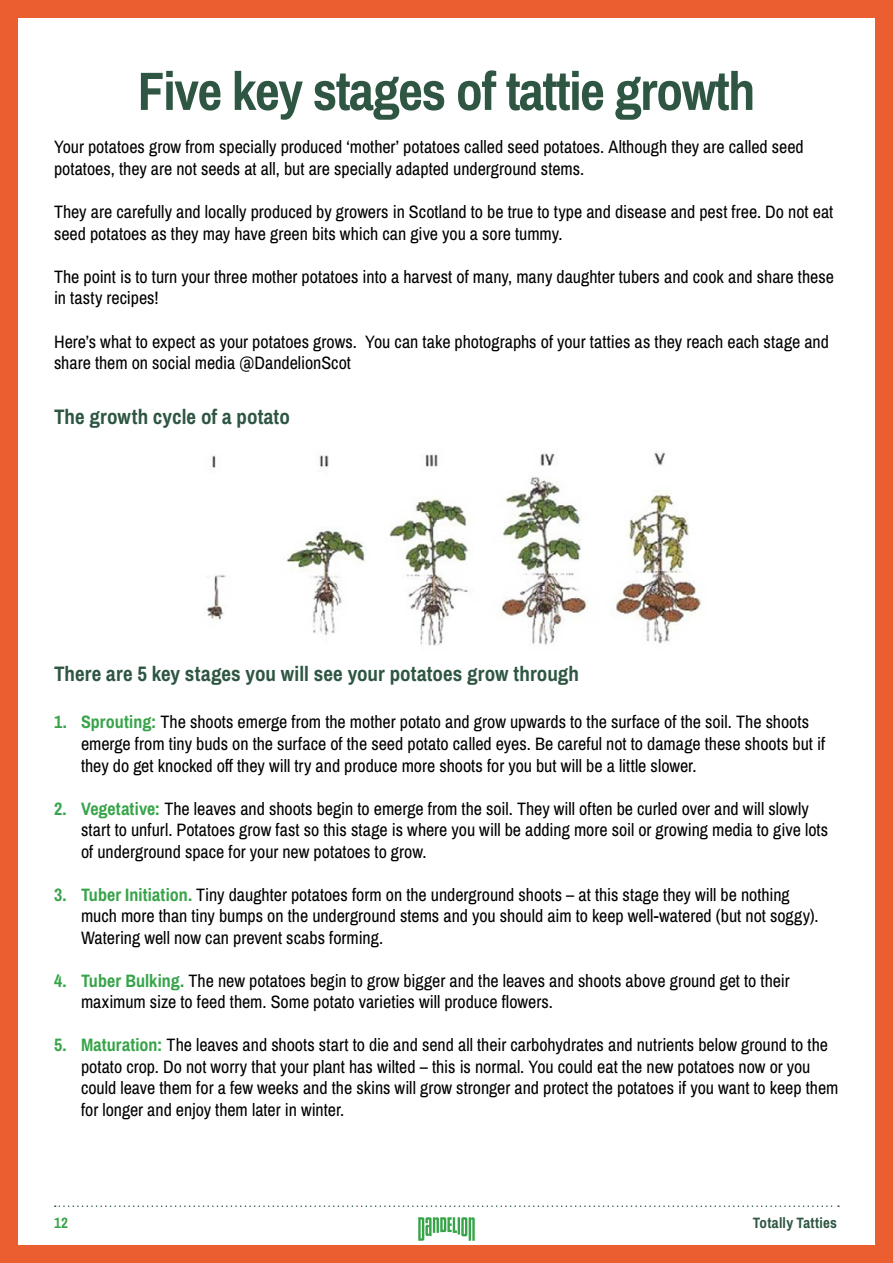
<style>
.page{position:relative;width:893px;height:1263px;background:#fff}
.page>*{position:absolute;margin:0;border:0;box-sizing:border-box;transform-origin:0 0}
.t1{font:700 54px "Archivo Narrow";letter-spacing:-.025em;color:#2e5642}
.t2{font:700 21px "Archivo Narrow";letter-spacing:.005em;color:#2e5642}
.t3{font:18px/21.6px "Archivo Narrow";color:#000}
.t4{font:700 15px "Archivo Narrow";letter-spacing:.015em;color:#2e5642}
.t5{font:700 15px "Archivo Narrow";color:#37a449}
.s1{font-weight:700;color:#37a449}
</style>
<div class="page">
<svg style="left:55px;top:1205px;width:784px;height:2px"></svg>
<svg style="left:418px;top:1217px;width:57px;height:24px"></svg>
<img style="left:206px;top:452px;width:495px;height:194px">
<div style="left:0;top:0;width:893px;height:1263px;border:18px solid #eb5e2f"></div>
<h1 class="t1" style="left:138px;top:53px;width:619px">Five key stages of tattie growth</h1>
<p class="t3" style="left:54px;top:136px;width:751px">Your potatoes grow from specially produced ‘mother’ potatoes called seed potatoes. Although they are called seed potatoes, they are not seeds at all, but are specially adapted underground stems.</p>
<p class="t3" style="left:54px;top:200px;width:781px">They are carefully and locally produced by growers in Scotland to be true to type and disease and pest free. Do not eat seed potatoes as they may have green bits which can give you a sore tummy.</p>
<p class="t3" style="left:54px;top:265px;width:781px">The point is to turn your three mother potatoes into a harvest of many, many daughter tubers and cook and share these in tasty recipes!</p>
<p class="t3" style="left:54px;top:330px;width:776px">Here’s what to expect as your potatoes grows. You can take photographs of your tatties as they reach each stage and share them on social media @DandelionScot</p>
<p class="t2" style="left:54px;top:402px;width:237px">The growth cycle of a potato</p>
<p class="t2" style="left:54px;top:659px;width:527px">There are 5 key stages you will see your potatoes grow through</p>
<p class="t3" style="left:81px;top:711px;width:746px;text-indent:-27px"><span class="s1">1. Sprouting:</span> The shoots emerge from the mother potato and grow upwards to the surface of the soil. The shoots emerge from tiny buds on the surface of the seed potato called eyes. Be careful not to damage these shoots but if they do get knocked off they will try and produce more shoots for you but will be a little slower.</p>
<p class="t3" style="left:81px;top:797px;width:749px;text-indent:-27px"><span class="s1">2. Vegetative:</span> The leaves and shoots begin to emerge from the soil. They will often be curled over and will slowly start to unfurl. Potatoes grow fast so this stage is where you will be adding more soil or growing media to give lots of underground space for your new potatoes to grow.</p>
<p class="t3" style="left:81px;top:883px;width:739px;text-indent:-27px"><span class="s1">3. Tuber Initiation.</span> Tiny daughter potatoes form on the underground shoots – at this stage they will be nothing much more than tiny bumps on the underground stems and you should aim to keep well-watered (but not soggy).<br>Watering well now can prevent scabs forming.</p>
<p class="t3" style="left:81px;top:969px;width:710px;text-indent:-27px"><span class="s1">4. Tuber Bulking.</span> The new potatoes begin to grow bigger and the leaves and shoots above ground get to their maximum size to feed them. Some potato varieties will produce flowers.</p>
<p class="t3" style="left:81px;top:1033px;width:759px;text-indent:-27px"><span class="s1">5. Maturation:</span> The leaves and shoots start to die and send all their carbohydrates and nutrients below ground to the potato crop. Do not worry that your plant has wilted – this is normal. You could eat the new potatoes now or you could leave them for a few weeks and the skins will grow stronger and protect the potatoes if you want to keep them for longer and enjoy them later in winter.</p>
<p class="t5" style="left:54px;top:1212px;width:16px">12</p>
<p class="t4" style="left:753px;top:1212px;width:86px">Totally Tatties</p>
</div>
